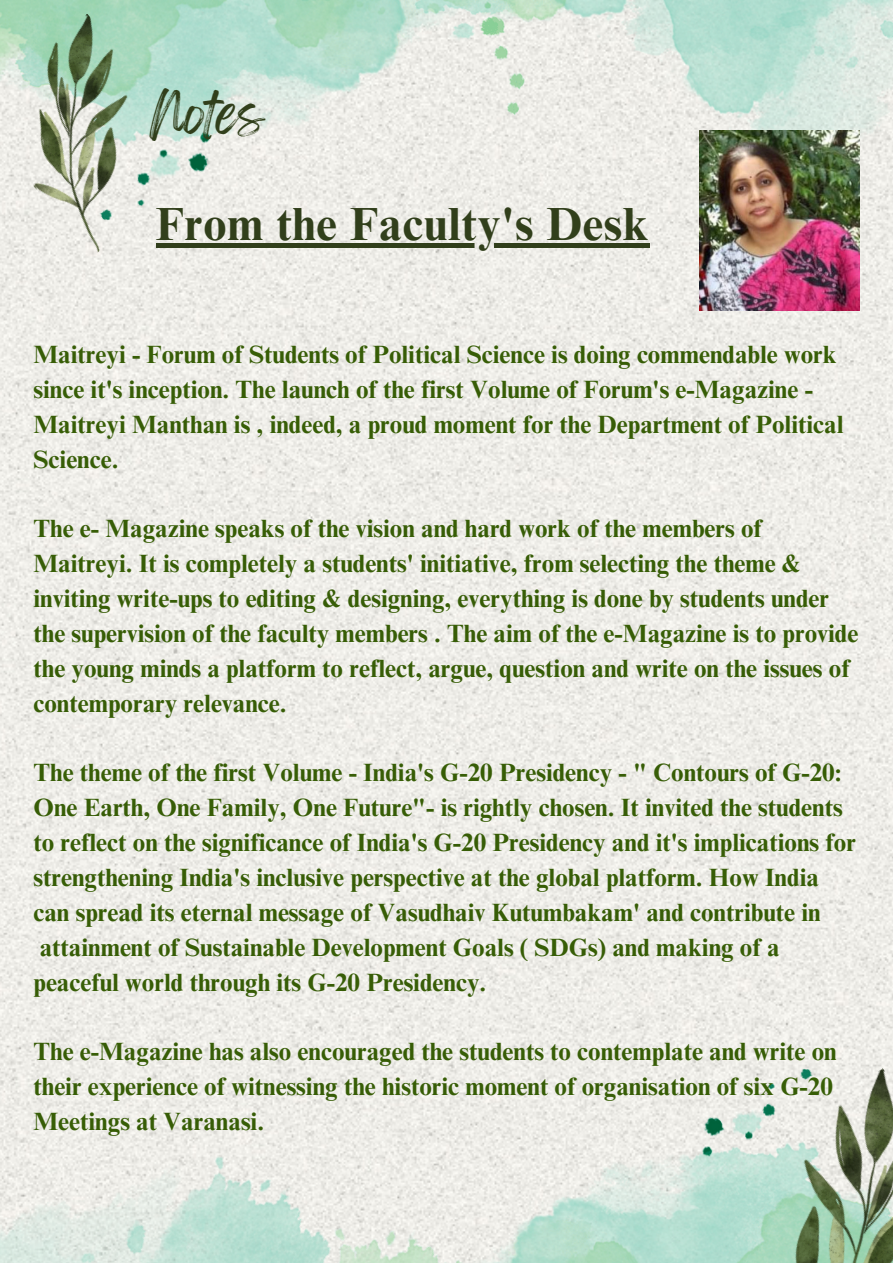
<style>
.page{position:relative;width:893px;height:1264px;background:#fff}
.page>*{position:absolute;margin:0;border:0;box-sizing:border-box;transform-origin:0 0}
.t1{font:48px "Feeling Passionate";color:#313f1b}
.t2{font:700 46.5px "Times NRMT Pro";letter-spacing:.015em;color:#313f1b}
.t3{font:700 25.05px/34.8px "Times NRMT Pro";color:#375d06}
</style>
<div class="page">
<img style="left:0;top:169px;width:892px;height:899px">
<img style="left:0;top:1029px;width:686px;height:233px">
<img style="left:318px;top:1068px;width:357px;height:194px">
<img style="left:675px;top:1068px;width:217px;height:194px">
<img style="left:0;top:0;width:594px;height:220px">
<img style="left:0;top:14px;width:208px;height:244px">
<img style="left:338px;top:0;width:554px;height:169px">
<img style="left:699px;top:130px;width:160px;height:180px">
<div style="left:156px;top:243px;width:493px;height:5px;background:#313f1b"></div>
<p class="t1" style="left:150px;top:75px;width:116px">Notes</p>
<p class="t2" style="left:156px;top:206px;width:494px">From the Faculty's Desk</p>
<p class="t3" style="left:33px;top:340px;width:811px">Maitreyi - Forum of Students of Political Science is doing commendable work since it's inception. The launch of the first Volume of Forum's e-Magazine - Maitreyi Manthan is , indeed, a proud moment for the Department of Political Science.</p>
<p class="t3" style="left:33px;top:514px;width:826px">The e- Magazine speaks of the vision and hard work of the members of Maitreyi. It is completely a students' initiative, from selecting the theme &amp; inviting write-ups to editing &amp; designing, everything is done by students under the supervision of the faculty members . The aim of the e-Magazine is to provide the young minds a platform to reflect, argue, question and write on the issues of contemporary relevance.</p>
<p class="t3" style="left:33px;top:758px;width:823px">The theme of the first Volume - India's G-20 Presidency - " Contours of G-20:<br>One Earth, One Family, One Future"- is rightly chosen. It invited the students to reflect on the significance of India's G-20 Presidency and it's implications for strengthening India's inclusive perspective at the global platform. How India can spread its eternal message of Vasudhaiv Kutumbakam' and contribute in attainment of Sustainable Development Goals ( SDGs) and making of a peaceful world through its G-20 Presidency.</p>
<p class="t3" style="left:33px;top:1037px;width:804px">The e-Magazine has also encouraged the students to contemplate and write on their experience of witnessing the historic moment of organisation of six G-20<br>Meetings at Varanasi.</p>
</div>
